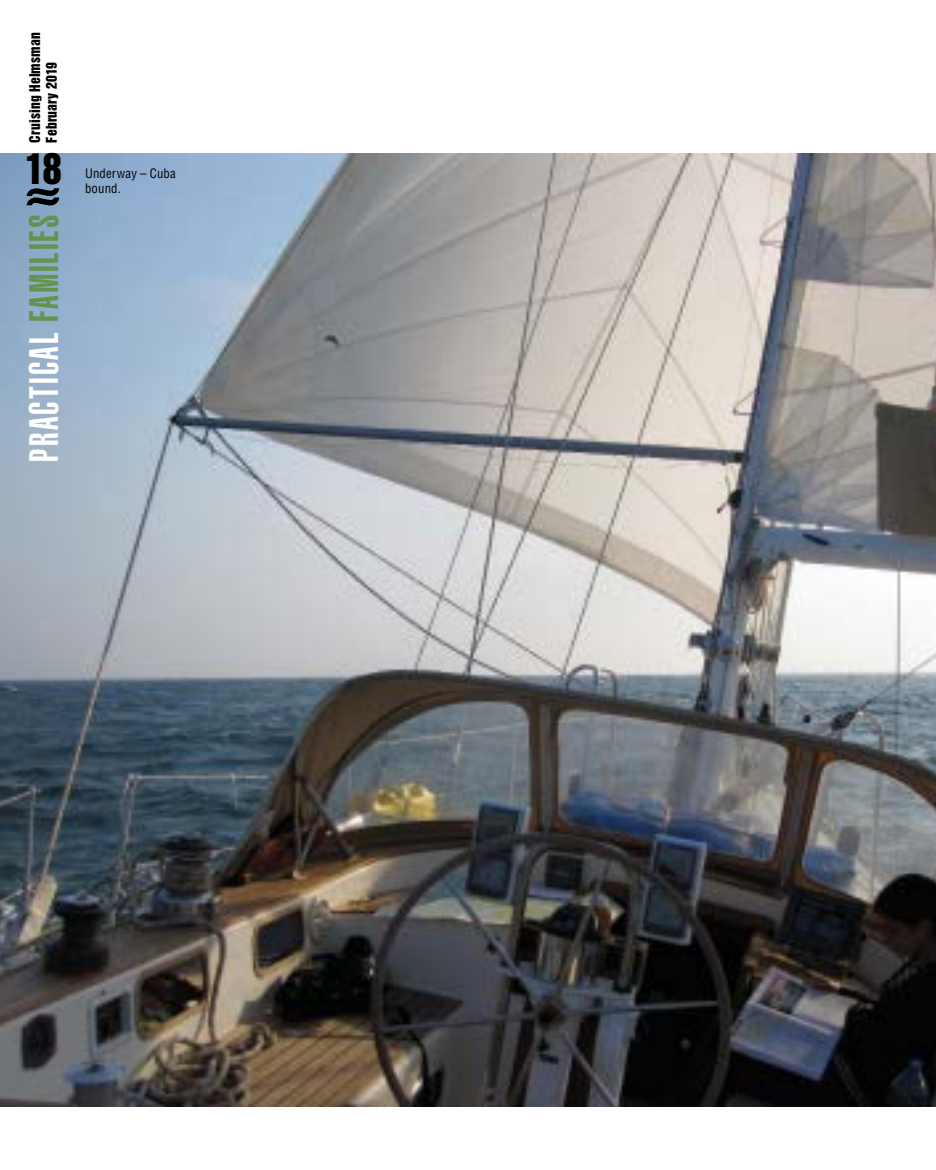
<style>
.page{position:relative;width:936px;height:1170px;background:#fff}
.page>*{position:absolute;margin:0;border:0;box-sizing:border-box;transform-origin:0 0}
.t1{font:40.5px "Helvetica LT Std Ultra Comp";letter-spacing:.055em;color:#fff}
.t2{font:39px "Helvetica Inserat LT Std";color:#000}
.t3{font:13.5px/16.5px "Helvetica Inserat LT Std";letter-spacing:.015em;color:#000}
.t4{font:condensed 12.75px/15px "Helvetica LT Std";letter-spacing:.015em;color:#000}
.s1{color:#61944f}
</style>
<div class="page">
<img style="left:0;top:153px;width:935px;height:953px">
<svg style="left:27px;top:188px;width:32px;height:17px"></svg>
<p class="t3" style="left:27px;top:142px;width:112px;rotate:-90deg">Cruising Helmsman<br>February 2019</p>
<h2 class="t2" style="left:25px;top:146px;width:38px">18</h2>
<h1 class="t1" style="left:21px;top:461px;width:248px;rotate:-90deg">PRACTICAL <span class="s1">FAMILIES</span></h1>
<p class="t4" style="left:85px;top:166px;width:92px">Underway – Cuba bound.</p>
</div>
